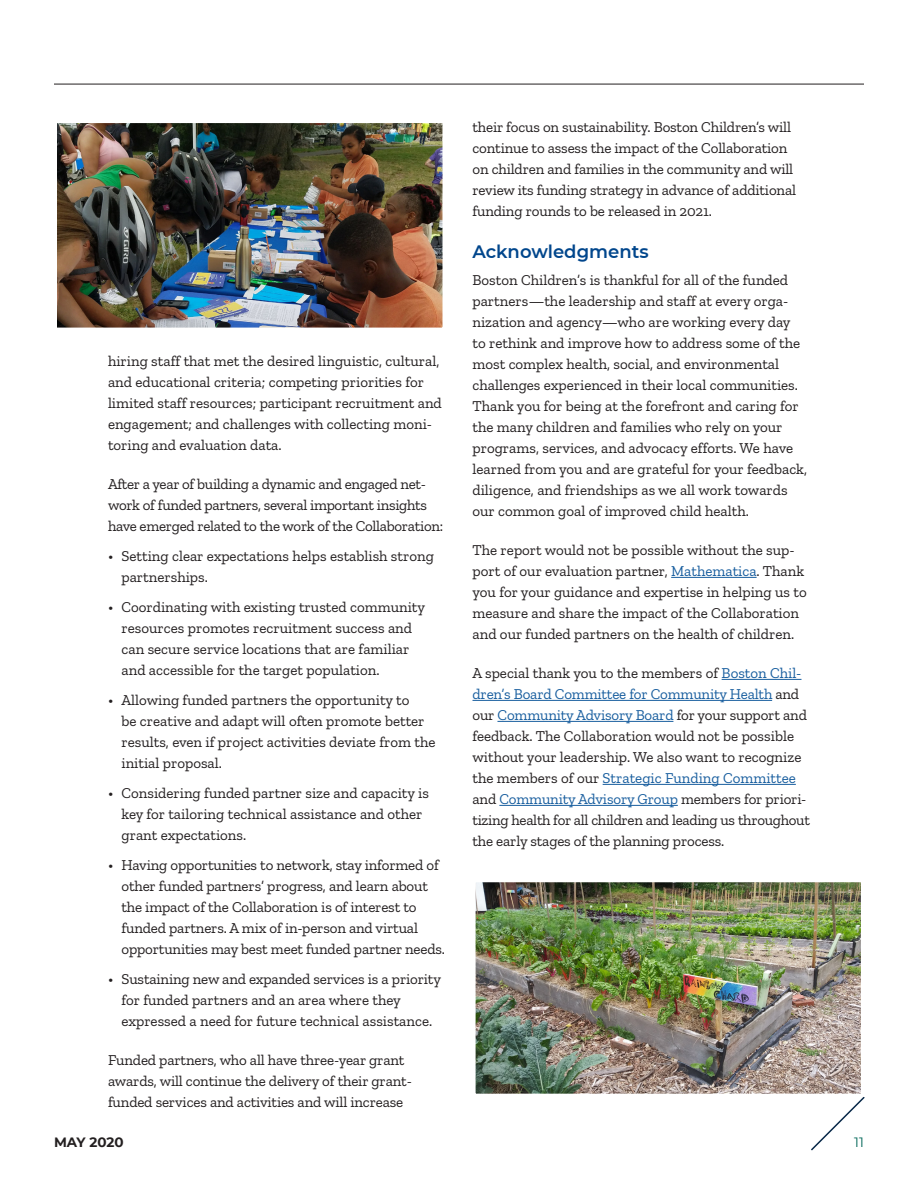
<style>
.page{position:relative;width:918px;height:1188px;background:#fff}
.page>*{position:absolute;margin:0;border:0;box-sizing:border-box;transform-origin:0 0}
.t1{font:600 18px "Montserrat";color:#01468c}
.Paragraph{font:15px/21px "Zilla Slab";color:#231f20}
.Paragraph_with_list{font:15px/21px "Zilla Slab";letter-spacing:-.02em;color:#231f20}
.t2{font:700 13.5px "Montserrat";color:#231f20}
.t3{font:13.5px "Montserrat";color:#066a5b}
.s1{color:#175d9e}
</style>
<div class="page">
<svg style="left:811px;top:1097px;width:54px;height:54px"></svg>
<hr style="left:54px;top:84px;width:810px;height:1px;background:#231f20">
<hr style="left:671px;top:577px;width:86px;height:1px;background:#175d9e">
<hr style="left:722px;top:679px;width:80px;height:1px;background:#175d9e">
<hr style="left:472px;top:700px;width:300px;height:1px;background:#175d9e">
<hr style="left:497px;top:721px;width:176px;height:1px;background:#175d9e">
<hr style="left:603px;top:784px;width:193px;height:1px;background:#175d9e">
<hr style="left:499px;top:805px;width:179px;height:1px;background:#175d9e">
<img style="left:476px;top:883px;width:384px;height:210px">
<div style="left:472px;top:879px;width:392px;height:218px;border:3px solid #fff"></div>
<img style="left:58px;top:124px;width:384px;height:203px">
<div style="left:54px;top:120px;width:392px;height:211px;border:3px solid #fff"></div>
<p class="Paragraph" style="left:108px;top:351px;width:335px">hiring staff that met the desired linguistic, cultural, and educational criteria; competing priorities for limited staff resources; participant recruitment and engagement; and challenges with collecting moni&shy;toring and evaluation data.</p>
<p class="Paragraph_with_list" style="left:108px;top:474px;width:337px">After a year of building a dynamic and engaged net&shy;work of funded partners, several important insights have emerged related to the work of the Collaboration:</p>
<p class="Paragraph" style="left:122px;top:546px;width:314px;text-indent:-14px">• Setting clear expectations helps establish strong partnerships.</p>
<p class="Paragraph" style="left:122px;top:597px;width:305px;text-indent:-14px">• Coordinating with existing trusted community resources promotes recruitment success and can secure service locations that are familiar and accessible for the target population.</p>
<p class="Paragraph" style="left:122px;top:690px;width:316px;text-indent:-14px">• Allowing funded partners the opportunity to<br>be creative and adapt will often promote better results, even if project activities deviate from the initial proposal.</p>
<p class="Paragraph" style="left:122px;top:783px;width:309px;text-indent:-14px">• Considering funded partner size and capacity is key for tailoring technical assistance and other grant expectations.</p>
<p class="Paragraph" style="left:122px;top:855px;width:325px;text-indent:-14px">• Having opportunities to network, stay informed of other funded partners’ progress, and learn about the impact of the Collaboration is of interest to funded partners. A mix of in-person and virtual opportunities may best meet funded partner needs.</p>
<p class="Paragraph" style="left:122px;top:969px;width:321px;text-indent:-14px">• Sustaining new and expanded services is a priority for funded partners and an area where they expressed a need for future technical assistance.</p>
<p class="Paragraph" style="left:108px;top:1050px;width:305px">Funded partners, who all have three-year grant awards, will continue the delivery of their grant&shy;funded services and activities and will increase</p>
<p class="Paragraph" style="left:472px;top:116px;width:325px">their focus on sustainability. Boston Children’s will continue to assess the impact of the Collaboration on children and families in the community and will review its funding strategy in advance of additional funding rounds to be released in 2021.</p>
<h1 class="t1" style="left:472px;top:239px;width:178px">Acknowledgments</h1>
<p class="Paragraph" style="left:472px;top:269px;width:336px">Boston Children’s is thankful for all of the funded partners—the leadership and staff at every orga&shy;nization and agency—who are working every day to rethink and improve how to address some of the most complex health, social, and environmental challenges experienced in their local communities.<br>Thank you for being at the forefront and caring for the many children and families who rely on your programs, services, and advocacy efforts. We have learned from you and are grateful for your feedback, diligence, and friendships as we all work towards our common goal of improved child health.</p>
<p class="Paragraph" style="left:472px;top:539px;width:336px">The report would not be possible without the sup&shy;port of our evaluation partner, <span class="s1">Mathematica</span>. Thank you for your guidance and expertise in helping us to measure and share the impact of the Collaboration and our funded partners on the health of children.</p>
<p class="Paragraph" style="left:472px;top:662px;width:339px">A special thank you to the members of <span class="s1">Boston Chil&shy;dren’s Board Committee for Community Health</span> and our <span class="s1">Community Advisory Board</span> for your support and feedback. The Collaboration would not be possible without your leadership. We also want to recognize the members of our <span class="s1">Strategic Funding Committee </span>and <span class="s1">Community Advisory Group</span> members for priori&shy;tizing health for all children and leading us throughout the early stages of the planning process.</p>
<p class="t2" style="left:54px;top:1132px;width:71px">MAY 2020</p>
<p class="t3" style="left:854px;top:1133px;width:11px">11</p>
</div>
